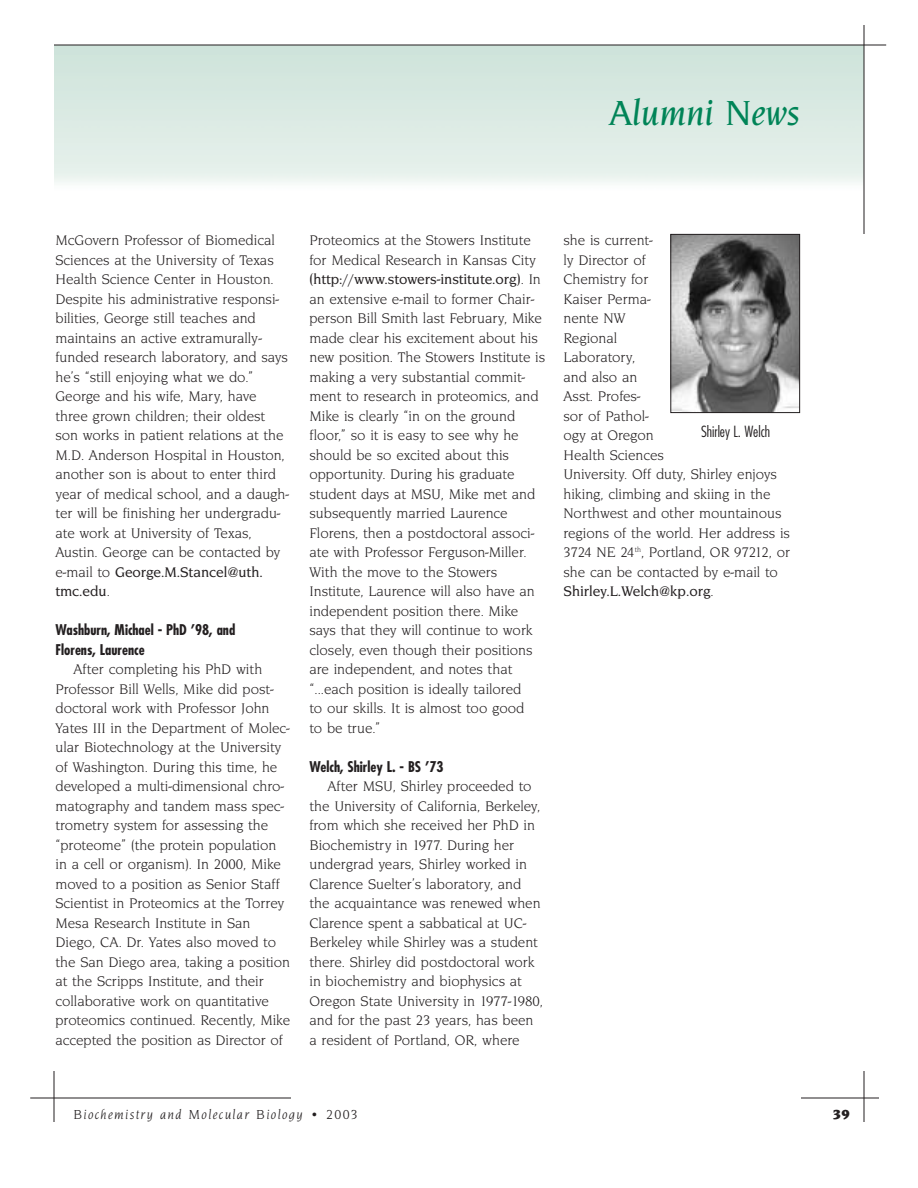
<style>
.page{position:relative;width:918px;height:1188px;background:#fff}
.page>*{position:absolute;margin:0;border:0;box-sizing:border-box;transform-origin:0 0}
.t1{font:italic 500 36px "Novarese Itc T";color:#008457}
.t2{font:300 condensed 15px "Futura";color:#231f20}
.t3{font:14.4px/19.5px "Novarese Itc T";color:#231f20}
.t4{font:700 condensed 14.4px/19.5px "Futura";color:#231f20}
.t5{font:italic 13.5px "Novarese Itc T";letter-spacing:.105em;color:#231f20}
.t6{font:900 13.5px "Novarese Itc T";color:#231f20}
.s1{font-weight:500}
</style>
<div class="page">
<hr style="left:54px;top:45px;width:832px;height:1px;background:#231f20">
<hr style="left:30px;top:1098px;width:261px;height:1px;background:#231f20">
<hr style="left:54px;top:1071px;width:1px;height:51px;background:#231f20">
<hr style="left:864px;top:1071px;width:1px;height:51px;background:#231f20">
<hr style="left:801px;top:1098px;width:78px;height:1px;background:#231f20">
<hr style="left:864px;top:25px;width:1px;height:209px;background:#231f20">
<img style="left:672px;top:236px;width:126px;height:175px">
<div style="left:670px;top:234px;width:130px;height:179px;border:1px solid #231f20"></div>
<h1 class="t1" style="left:609px;top:98px;width:192px">Alumni News</h1>
<p class="t3" style="left:55px;top:231px;width:235px">McGovern Professor of Biomedical Sciences at the University of Texas Health Science Center in Houston.<br>Despite his administrative responsi&shy;bilities, George still teaches and maintains an active extramurally&shy;funded research laboratory, and says he’s “still enjoying what we do.” George and his wife, Mary, have three grown children; their oldest son works in patient relations at the M.D. Anderson Hospital in Houston, another son is about to enter third year of medical school, and a daugh&shy;ter will be finishing her undergradu&shy;ate work at University of Texas, Austin. George can be contacted by e-mail to <span class="s1">George.M.Stancel@uth. tmc.edu</span>.</p>
<p class="t4" style="left:55px;top:621px;width:181px">Washburn, Michael - PhD ’98, and<br>Florens, Laurence</p>
<p class="t3" style="left:55px;top:660px;width:236px;text-indent:18px">After completing his PhD with Professor Bill Wells, Mike did post&shy;doctoral work with Professor John Yates III in the Department of Molec&shy;ular Biotechnology at the University of Washington. During this time, he developed a multi-dimensional chro&shy;matography and tandem mass spec&shy;trometry system for assessing the “proteome” (the protein population in a cell or organism). In 2000, Mike moved to a position as Senior Staff Scientist in Proteomics at the Torrey Mesa Research Institute in San Diego, CA. Dr. Yates also moved to the San Diego area, taking a position at the Scripps Institute, and their collaborative work on quantitative proteomics continued. Recently, Mike accepted the position as Director of</p>
<p class="t3" style="left:309px;top:231px;width:237px">Proteomics at the Stowers Institute for Medical Research in Kansas City <span class="s1">(http://www.stowers-institute.org)</span>. In an extensive e-mail to former Chair&shy;person Bill Smith last February, Mike made clear his excitement about his new position. The Stowers Institute is making a very substantial commit&shy;ment to research in proteomics, and Mike is clearly “in on the ground floor,” so it is easy to see why he should be so excited about this opportunity. During his graduate student days at MSU, Mike met and subsequently married Laurence Florens, then a postdoctoral associ&shy;ate with Professor Ferguson-Miller.<br>With the move to the Stowers Institute, Laurence will also have an independent position there. Mike says that they will continue to work closely, even though their positions are independent, and notes that “...each position is ideally tailored<br>to our skills. It is almost too good<br>to be true.”</p>
<p class="t4" style="left:309px;top:758px;width:136px">Welch, Shirley L. - BS ’73</p>
<p class="t3" style="left:309px;top:777px;width:235px;text-indent:18px">After MSU, Shirley proceeded to the University of California, Berkeley, from which she received her PhD in Biochemistry in 1977. During her undergrad years, Shirley worked in Clarence Suelter’s laboratory, and the acquaintance was renewed when Clarence spent a sabbatical at UC-Berkeley while Shirley was a student there. Shirley did postdoctoral work in biochemistry and biophysics at Oregon State University in 1977-1980, and for the past 23 years, has been a resident of Portland, OR, where</p>
<p class="t3" style="left:563px;top:231px;width:228px">she is current-<br>ly Director of<br>Chemistry for<br>Kaiser Perma-<br>nente NW<br>Regional<br>Laboratory,<br>and also an<br>Asst. Profes-<br>sor of Pathol-<br>ogy at Oregon<br>Health Sciences<br>University. Off duty, Shirley enjoys hiking, climbing and skiing in the<br>Northwest and other mountainous regions of the world. Her address is<br>3724 NE 24<sup>th</sup>, Portland, OR 97212, or she can be contacted by e-mail to<br><span class="s1">Shirley.L.Welch@kp.org</span>.</p>
<p class="t2" style="left:701px;top:425px;width:71px">Shirley L. Welch</p>
<p class="t5" style="left:74px;top:1109px;width:286px">Biochemistry and Molecular Biology • 2003</p>
<p class="t6" style="left:833px;top:1108px;width:19px">39</p>
</div>
